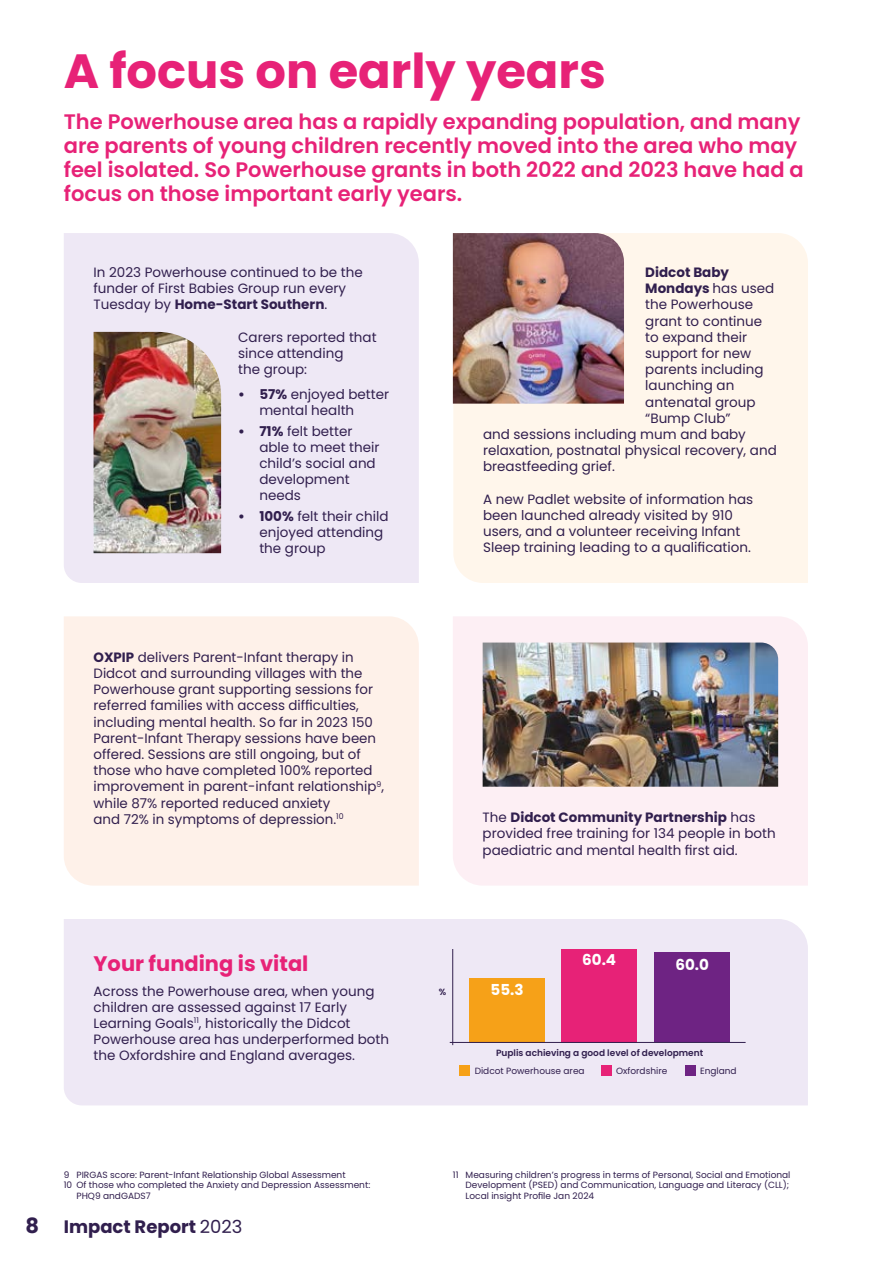
<style>
.page{position:relative;width:893px;height:1263px;background:#fff}
.page>*{position:absolute;margin:0;border:0;box-sizing:border-box;transform-origin:0 0}
.t1{font:700 48px "Poppins";color:#e72277}
.t2{font:600 21px/24px "Poppins";color:#e72277}
.t3{font:700 21px "Poppins";color:#e72277}
.t4{font:700 18px "Poppins";color:#311f4e}
.t5{font:700 15.15px "Poppins";color:#fff}
.t6{font:13.5px/16.2px "Poppins";color:#311f4e}
.t7{font:700 13.5px "Poppins";color:#311f4e}
.t8{font:9px/10.8px "Poppins";color:#311f4e}
.t9{font:600 9px "Poppins";color:#311f4e}
.s1{font-weight:700}
.s2{font-weight:400}
.s3{font-size:21px}
</style>
<div class="page">
<div style="left:64px;top:233px;width:355px;height:350px;background:#eee8f5"></div>
<div style="left:64px;top:919px;width:744px;height:186px;background:#eee8f5"></div>
<hr style="left:892px;top:0;width:1px;height:1263px;background:#fdeff4">
<div style="left:453px;top:233px;width:355px;height:350px;background:#fff6eb"></div>
<img style="left:94px;top:332px;width:127px;height:221px">
<img style="left:453px;top:233px;width:171px;height:171px">
<div style="left:453px;top:616px;width:355px;height:269px;background:#fdeff4"></div>
<div style="left:64px;top:616px;width:355px;height:269px;background:#fef1e9"></div>
<img style="left:483px;top:642px;width:295px;height:145px">
<div style="left:469px;top:978px;width:75px;height:64px;background:#f6a118"></div>
<div style="left:562px;top:949px;width:75px;height:93px;background:#e72277"></div>
<div style="left:654px;top:952px;width:75px;height:90px;background:#6e2383"></div>
<div style="left:460px;top:1065px;width:10px;height:11px;background:#f6a118"></div>
<div style="left:601px;top:1065px;width:11px;height:11px;background:#e72277"></div>
<div style="left:685px;top:1065px;width:11px;height:11px;background:#6e2383"></div>
<hr style="left:452px;top:949px;width:1px;height:96px;background:#311f4e">
<hr style="left:450px;top:1042px;width:296px;height:1px;background:#311f4e">
<h1 class="t1" style="left:64px;top:43px;width:544px">A focus on early years</h1>
<h2 class="t2" style="left:64px;top:109px;width:742px">The Powerhouse area has a rapidly expanding population, and many are parents of young children recently moved into the area who may feel isolated. So Powerhouse grants in both 2022 and 2023 have had a focus on those important early years.</h2>
<p class="t6" style="left:94px;top:264px;width:271px">In 2023 Powerhouse continued to be the funder of First Babies Group run every<br>Tuesday by <span class="s1">Home-Start Southern</span>.</p>
<p class="t6" style="left:238px;top:329px;width:140px">Carers reported that since attending<br>the group:</p>
<p class="t6" style="left:259px;top:386px;width:131px;text-indent:-21px"><span class="s1">• 57%</span> enjoyed better mental health</p>
<p class="t6" style="left:259px;top:423px;width:122px;text-indent:-21px"><span class="s1">• 71%</span> felt better able to meet their child’s social and development needs</p>
<p class="t6" style="left:259px;top:508px;width:131px;text-indent:-21px"><span class="s1">• 100%</span> felt their child enjoyed attending the group</p>
<p class="t6" style="left:94px;top:649px;width:292px"><span class="s1">OXPIP</span> delivers Parent-Infant therapy in Didcot and surrounding villages with the Powerhouse grant supporting sessions for referred families with access difficulties, including mental health. So far in 2023 150<br>Parent-Infant Therapy sessions have been offered. Sessions are still ongoing, but of those who have completed 100% reported improvement in parent-infant relationship<sup>9</sup>, while 87% reported reduced anxiety<br>and 72% in symptoms of depression.<sup>10</sup></p>
<p class="t7" style="left:645px;top:264px;width:85px">Didcot Baby</p>
<p class="t7" style="left:645px;top:281px;width:130px">Mondays <span class="s2">has used</span></p>
<p class="t6" style="left:645px;top:297px;width:109px">the Powerhouse</p>
<p class="t6" style="left:645px;top:313px;width:118px">grant to continue</p>
<p class="t6" style="left:645px;top:329px;width:103px">to expand their</p>
<p class="t6" style="left:645px;top:345px;width:107px">support for new</p>
<p class="t6" style="left:645px;top:361px;width:120px">parents including</p>
<p class="t6" style="left:645px;top:378px;width:91px">launching an</p>
<p class="t6" style="left:645px;top:394px;width:112px">antenatal group</p>
<p class="t6" style="left:645px;top:410px;width:87px">“Bump Club”</p>
<p class="t6" style="left:483px;top:426px;width:264px">and sessions including mum and baby</p>
<p class="t6" style="left:483px;top:442px;width:295px">relaxation, postnatal physical recovery, and</p>
<p class="t6" style="left:483px;top:459px;width:133px">breastfeeding grief.</p>
<p class="t6" style="left:483px;top:491px;width:272px">A new Padlet website of information has been launched already visited by 910 users, and a volunteer receiving Infant Sleep training leading to a qualification.</p>
<p class="t6" style="left:483px;top:809px;width:295px">The <span class="s1">Didcot Community Partnership</span> has provided free training for 134 people in both paediatric and mental health first aid.</p>
<p class="t5" style="left:582px;top:951px;width:35px">60.4</p>
<p class="t5" style="left:675px;top:956px;width:35px">60.0</p>
<h2 class="t3" style="left:94px;top:951px;width:216px">Your funding is vital</h2>
<p class="t6" style="left:94px;top:983px;width:297px">Across the Powerhouse area, when young children are assessed against 17 Early Learning Goals<sup>11</sup>, historically the Didcot Powerhouse area has underperformed both the Oxfordshire and England averages.</p>
<p class="t5" style="left:491px;top:981px;width:35px">55.3</p>
<p class="t9" style="left:439px;top:987px;width:9px">%</p>
<p class="t9" style="left:496px;top:1048px;width:209px">Puplis achieving a good level of development</p>
<p class="t8" style="left:64px;top:1169px;width:283px">9 PIRGAS score: Parent-Infant Relationship Global Assessment</p>
<p class="t8" style="left:64px;top:1180px;width:308px">10 Of those who completed the Anxiety and Depression Assessment:</p>
<p class="t8" style="left:77px;top:1191px;width:76px">PHQ9 andGADS7</p>
<h3 class="t4" style="left:26px;top:1216px;width:219px"><span class="s3">8</span> Impact Report <span class="s2">2023</span></h3>
<p class="t8" style="left:475px;top:1065px;width:111px">Didcot Powerhouse area</p>
<p class="t8" style="left:616px;top:1065px;width:53px">Oxfordshire</p>
<p class="t8" style="left:700px;top:1065px;width:38px">England</p>
<p class="t8" style="left:466px;top:1169px;width:326px;text-indent:-13px">11 Measuring children’s progress in terms of Personal, Social and Emotional<br>Development (PSED) and Communication, Language and Literacy (CLL);<br>Local insight Profile Jan 2024</p>
</div>
